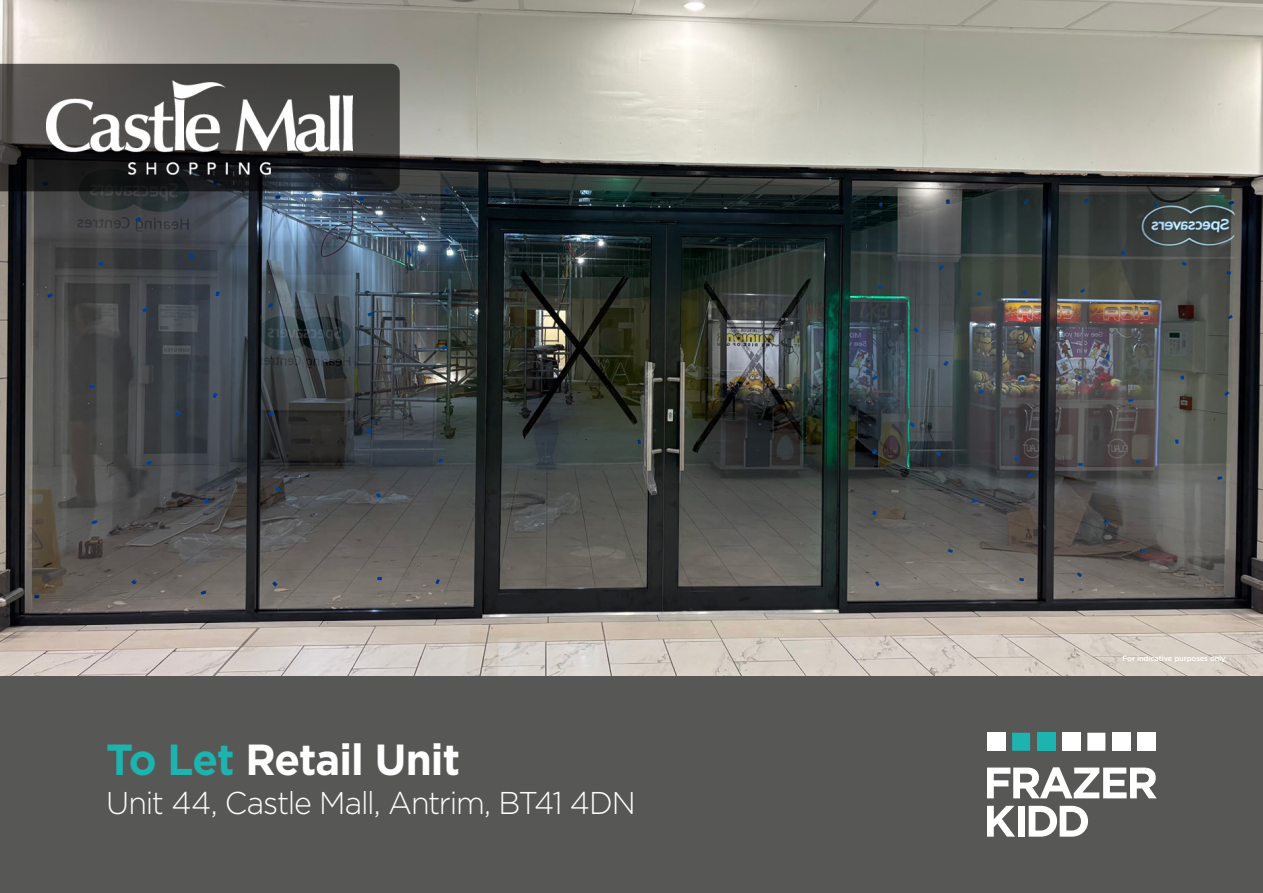
<style>
.page{position:relative;width:1263px;height:893px;background:#fff}
.page>*{position:absolute;margin:0;border:0;box-sizing:border-box;transform-origin:0 0}
.t1{font:700 43.5px "Gotham";letter-spacing:-.025em;color:#fff}
.t2{font:300 31.5px "Gotham";letter-spacing:-.04em;color:#fff;scale:.96 1}
.t3{font:500 7.5px "Gotham HTF";letter-spacing:-.02em;color:#fff}
.s1{color:#1db3ae}
</style>
<div class="page">
<img style="left:0;top:0;width:1263px;height:676px">
<div style="left:0;top:676px;width:1263px;height:217px;background:#575756"></div>
<div style="left:987px;top:733px;width:18px;height:18px;background:#fff"></div>
<div style="left:1012px;top:733px;width:18px;height:18px;background:#1db3ae"></div>
<div style="left:1037px;top:733px;width:18px;height:18px;background:#1db3ae"></div>
<div style="left:1062px;top:733px;width:18px;height:18px;background:#fff"></div>
<div style="left:1087px;top:733px;width:18px;height:18px;background:#fff"></div>
<div style="left:1112px;top:733px;width:18px;height:18px;background:#fff"></div>
<div style="left:1137px;top:733px;width:18px;height:18px;background:#fff"></div>
<svg style="left:987px;top:767px;width:170px;height:31px"></svg>
<svg style="left:987px;top:806px;width:28px;height:31px"></svg>
<div style="left:1018px;top:806px;width:6px;height:31px;background:#fff"></div>
<svg style="left:1029px;top:806px;width:59px;height:31px"></svg>
<svg style="left:0;top:64px;width:400px;height:127px;background:#363635"></svg>
<img style="left:47px;top:80px;width:306px;height:95px">
<h1 class="t1" style="left:106px;top:734px;width:355px"><span class="s1">To Let</span> Retail Unit</h1>
<p class="t2" style="left:106px;top:785px;width:553px">Unit 44, Castle Mall, Antrim, BT41 4DN</p>
<p class="t3" style="left:1123px;top:654px;width:106px">For indicative purposes only.</p>
</div>
